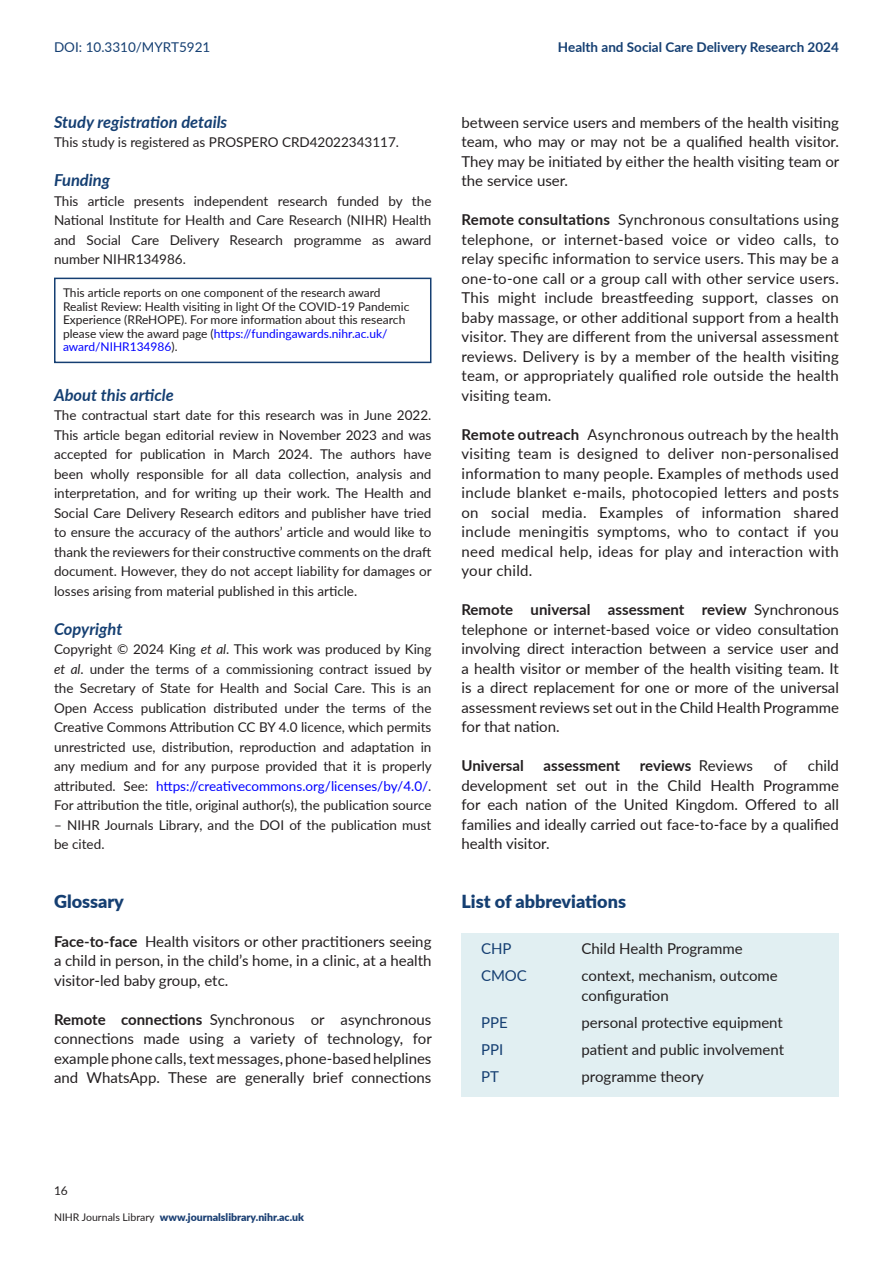
<style>
.page{position:relative;width:893px;height:1263px;background:#fff}
.page>*{position:absolute;margin:0;border:0;box-sizing:border-box;transform-origin:0 0}
.t1{font:900 18px "Lato";color:#153f72}
.t2{font:italic 700 16.5px "Lato";color:#153f72}
.t3{font:15px/19.5px "Lato";color:#231f20;text-align:justify}
.t4{font:700 15px "Lato";color:#231f20}
.t5{font:15px "Lato";color:#153f72}
.t6{font:13.5px/19.5px "Lato";color:#231f20;text-align:justify}
.t7{font:700 13.5px "Lato";color:#153f72}
.t8{font:13.5px "Lato";color:#153f72}
.t9{font:12px/13.5px "Lato";color:#231f20}
.t10{font:900 10.5px "Lato";color:#193e72}
.s1{color:#00f}
.s2{font-style:italic}
.s3{font-weight:700}
.s4{font-weight:400}
.s5{font-weight:400;color:#231f20}
</style>
<div class="page">
<div style="left:54px;top:278px;width:377px;height:85px;border:2px solid #153f72"></div>
<div style="left:461px;top:933px;width:378px;height:33px;background:#e1eff2"></div>
<div style="left:461px;top:960px;width:378px;height:52px;background:#e1eff2"></div>
<div style="left:461px;top:1006px;width:378px;height:33px;background:#e1eff2"></div>
<div style="left:461px;top:1033px;width:378px;height:33px;background:#e1eff2"></div>
<div style="left:461px;top:1060px;width:378px;height:37px;background:#e1eff2"></div>
<p class="t8" style="left:54px;top:37px;width:158px">DOI: 10.3310/MYRT5921</p>
<p class="t7" style="left:558px;top:37px;width:282px">Health and Social Care Delivery Research 2024</p>
<p class="t2" style="left:54px;top:109px;width:175px">Study registration details</p>
<p class="t6" style="left:54px;top:132px;width:347px">This study is registered as PROSPERO CRD42022343117.</p>
<p class="t2" style="left:54px;top:168px;width:58px">Funding</p>
<p class="t6" style="left:54px;top:190px;width:379px">This article presents independent research funded by the National Institute for Health and Care Research (NIHR) Health and Social Care Delivery Research programme as award number NIHR134986.</p>
<p class="t9" style="left:63px;top:285px;width:348px">This article reports on one component of the research award Realist Review: Health visiting in light Of the COVID-19 Pandemic Experience (RReHOPE). For more information about this research please view the award page (<span class="s1">https://fundingawards.nihr.ac.uk/ award/NIHR134986</span>).</p>
<p class="t2" style="left:54px;top:382px;width:121px">About this article</p>
<p class="t6" style="left:54px;top:405px;width:379px">The contractual start date for this research was in June 2022.<br>This article began editorial review in November 2023 and was accepted for publication in March 2024. The authors have been wholly responsible for all data collection, analysis and interpretation, and for writing up their work. The Health and Social Care Delivery Research editors and publisher have tried to ensure the accuracy of the authors’ article and would like to thank the reviewers for their constructive comments on the draft document. However, they do not accept liability for damages or losses arising from material published in this article.</p>
<p class="t2" style="left:54px;top:616px;width:70px">Copyright</p>
<p class="t6" style="left:54px;top:639px;width:379px">Copyright © 2024 King <span class="s2">et al</span>. This work was produced by King <span class="s2">et al</span>. under the terms of a commissioning contract issued by the Secretary of State for Health and Social Care. This is an Open Access publication distributed under the terms of the Creative Commons Attribution CC BY 4.0 licence, which permits unrestricted use, distribution, reproduction and adaptation in any medium and for any purpose provided that it is properly attributed. See: <span class="s1">https://creativecommons.org/licenses/by/4.0/</span>.<br>For attribution the title, original author(s), the publication source</p>
<p class="t6" style="left:54px;top:814px;width:379px">– NIHR Journals Library, and the DOI of the publication must be cited.</p>
<p class="t1" style="left:54px;top:887px;width:72px">Glossary</p>
<p class="t3" style="left:54px;top:931px;width:379px"><span class="s3">Face-to-face</span> Health visitors or other practitioners seeing a child in person, in the child’s home, in a clinic, at a health visitor-led baby group, etc.</p>
<p class="t3" style="left:54px;top:1009px;width:379px"><span class="s3">Remote connections</span> Synchronous or asynchronous connections made using a variety of technology, for example phone calls, text messages, phone-based helplines and WhatsApp. These are generally brief connections</p>
<p class="t3" style="left:461px;top:112px;width:379px">between service users and members of the health visiting team, who may or may not be a qualified health visitor.<br>They may be initiated by either the health visiting team or the service user.</p>
<p class="t3" style="left:461px;top:209px;width:379px"><span class="s3">Remote consultations</span> Synchronous consultations using telephone, or internet-based voice or video calls, to relay specific information to service users. This may be a one-to-one call or a group call with other service users.<br>This might include breastfeeding support, classes on baby massage, or other additional support from a health visitor. They are different from the universal assessment reviews. Delivery is by a member of the health visiting team, or appropriately qualified role outside the health visiting team.</p>
<p class="t3" style="left:461px;top:424px;width:379px"><span class="s3">Remote outreach</span> Asynchronous outreach by the health visiting team is designed to deliver non-personalised information to many people. Examples of methods used include blanket e-mails, photocopied letters and posts on social media. Examples of information shared include meningitis symptoms, who to contact if you need medical help, ideas for play and interaction with your child.</p>
<p class="t3" style="left:461px;top:599px;width:379px"><span class="s3">Remote universal assessment review</span> Synchronous telephone or internet-based voice or video consultation involving direct interaction between a service user and a health visitor or member of the health visiting team. It is a direct replacement for one or more of the universal assessment reviews set out in the Child Health Programme for that nation.</p>
<p class="t4" style="left:461px;top:755px;width:64px">Universal</p>
<p class="t4" style="left:544px;top:755px;width:78px">assessment</p>
<p class="t4" style="left:640px;top:755px;width:114px">reviews <span class="s4">Reviews</span></p>
<p class="t3" style="left:774px;top:755px;width:15px">of</p>
<p class="t3" style="left:461px;top:755px;width:379px;text-indent:346px">child development set out in the Child Health Programme for each nation of the United Kingdom. Offered to all families and ideally carried out face-to-face by a qualified health visitor.</p>
<p class="t1" style="left:461px;top:887px;width:166px">List of abbreviations</p>
<p class="t5" style="left:481px;top:938px;width:32px">CHP</p>
<p class="t3" style="left:581px;top:938px;width:163px">Child Health Programme</p>
<p class="t5" style="left:481px;top:965px;width:47px">CMOC</p>
<p class="t3" style="left:581px;top:965px;width:198px">context, mechanism, outcome configuration</p>
<p class="t5" style="left:481px;top:1011px;width:28px">PPE</p>
<p class="t3" style="left:581px;top:1012px;width:203px">personal protective equipment</p>
<p class="t5" style="left:481px;top:1038px;width:24px">PPI</p>
<p class="t3" style="left:581px;top:1039px;width:204px">patient and public involvement</p>
<p class="t5" style="left:481px;top:1065px;width:19px">PT</p>
<p class="t3" style="left:581px;top:1066px;width:124px">programme theory</p>
<p class="t9" style="left:54px;top:1184px;width:15px">16</p>
<p class="t10" style="left:54px;top:1209px;width:252px"><span class="s5">NIHR Journals Library</span> www.journalslibrary.nihr.ac.uk</p>
</div>
